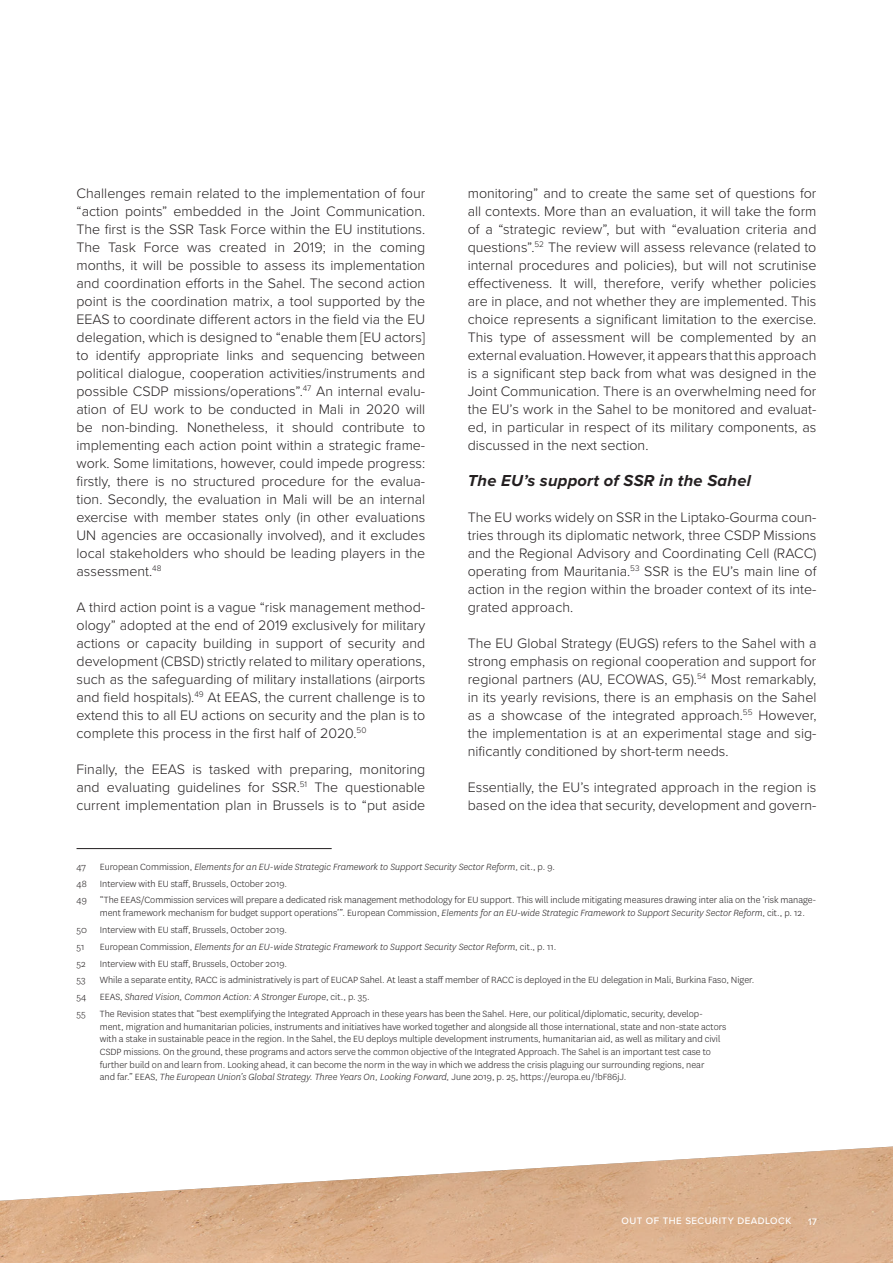
<style>
.page{position:relative;width:893px;height:1263px;background:#fff}
.page>*{position:absolute;margin:0;border:0;box-sizing:border-box;transform-origin:0 0}
.Intertitres{font:italic 700 16.5px "Proxima Nova";letter-spacing:.015em;color:#231f20}
.Texte-indd{font:300 14.25px/18px "Proxima Nova";color:#231f20;text-align:justify}
.NDBP{font:300 10.5px/12.6px "National";color:#231f20}
.NDBP-2{font:italic 300 10.5px "National";color:#231f20}
.t1{font:500 9.75px "Proxima Nova";letter-spacing:.05em;color:#fff}
.s1{font-style:normal}
.s2{font-style:italic}
</style>
<div class="page">
<img style="left:0;top:1146px;width:893px;height:117px">
<hr style="left:77px;top:848px;width:255px;height:1px;background:#231f20">
<p class="Texte-indd" style="left:77px;top:183px;width:350px">Challenges remain related to the implementation of four “action points” embedded in the Joint Communication.<br>The first is the SSR Task Force within the EU institutions.<br>The Task Force was created in 2019; in the coming months, it will be possible to assess its implementation and coordination efforts in the Sahel. The second action point is the coordination matrix, a tool supported by the EEAS to coordinate different actors in the field via the EU delegation, which is designed to “enable them [EU actors] to identify appropriate links and sequencing between political dialogue, cooperation activities/instruments and possible CSDP missions/operations”.<sup>47</sup> An internal evalu&shy;ation of EU work to be conducted in Mali in 2020 will be non-binding. Nonetheless, it should contribute to implementing each action point within a strategic frame&shy;work. Some limitations, however, could impede progress: firstly, there is no structured procedure for the evalua&shy;tion. Secondly, the evaluation in Mali will be an internal exercise with member states only (in other evaluations UN agencies are occasionally involved), and it excludes local stakeholders who should be leading players in the assessment.<sup>48</sup></p>
<p class="Texte-indd" style="left:77px;top:597px;width:350px">A third action point is a vague “risk management method&shy;ology” adopted at the end of 2019 exclusively for military actions or capacity building in support of security and development (CBSD) strictly related to military operations, such as the safeguarding of military installations (airports and field hospitals).<sup>49</sup> At EEAS, the current challenge is to extend this to all EU actions on security and the plan is to complete this process in the first half of 2020.<sup>50</sup></p>
<p class="Texte-indd" style="left:77px;top:759px;width:350px">Finally, the EEAS is tasked with preparing, monitoring and evaluating guidelines for SSR.<sup>51</sup> The questionable current implementation plan in Brussels is to “put aside</p>
<p class="Texte-indd" style="left:468px;top:183px;width:350px">monitoring” and to create the same set of questions for all contexts. More than an evaluation, it will take the form of a “strategic review”, but with “evaluation criteria and questions”.<sup>52</sup> The review will assess relevance (related to internal procedures and policies), but will not scrutinise effectiveness. It will, therefore, verify whether policies are in place, and not whether they are implemented. This choice represents a significant limitation to the exercise.<br>This type of assessment will be complemented by an external evaluation. However, it appears that this approach is a significant step back from what was designed in the Joint Communication. There is an overwhelming need for the EU’s work in the Sahel to be monitored and evaluat&shy;ed, in particular in respect of its military components, as discussed in the next section.</p>
<p class="Intertitres" style="left:468px;top:468px;width:285px">The EU’s support of SSR in the Sahel</p>
<p class="Texte-indd" style="left:468px;top:507px;width:350px">The EU works widely on SSR in the Liptako-Gourma coun&shy;tries through its diplomatic network, three CSDP Missions and the Regional Advisory and Coordinating Cell (RACC) operating from Mauritania.<sup>53</sup> SSR is the EU’s main line of action in the region within the broader context of its inte&shy;grated approach.</p>
<p class="Texte-indd" style="left:468px;top:633px;width:350px">The EU Global Strategy (EUGS) refers to the Sahel with a strong emphasis on regional cooperation and support for regional partners (AU, ECOWAS, G5).<sup>54</sup> Most remarkably, in its yearly revisions, there is an emphasis on the Sahel as a showcase of the integrated approach.<sup>55</sup> However, the implementation is at an experimental stage and sig&shy;nificantly conditioned by short-term needs.</p>
<p class="Texte-indd" style="left:468px;top:777px;width:350px">Essentially, the EU’s integrated approach in the region is based on the idea that security, development and govern-</p>
<p class="NDBP" style="left:77px;top:860px;width:11px">47</p>
<p class="NDBP-2" style="left:100px;top:860px;width:457px"><span class="s1">European Commission,</span> Elements for an EU-wide Strategic Framework to Support Security Sector Reform, <span class="s1">cit., p. 9.</span></p>
<p class="NDBP" style="left:77px;top:877px;width:212px">48 Interview with EU staff, Brussels, October 2019.</p>
<p class="NDBP" style="left:100px;top:893px;width:718px;text-indent:-23px">49 “The EEAS/Commission services will prepare a dedicated risk management methodology for EU support. This will include mitigating measures drawing inter alia on the ‘risk manage&shy;ment framework mechanism for budget support operations’”. European Commission, <span class="s2">Elements for an EU-wide Strategic Framework to Support Security Sector Reform</span>, cit., p. 12.</p>
<p class="NDBP" style="left:77px;top:923px;width:212px">50 Interview with EU staff, Brussels, October 2019.</p>
<p class="NDBP" style="left:77px;top:940px;width:9px">51</p>
<p class="NDBP-2" style="left:100px;top:940px;width:458px"><span class="s1">European Commission,</span> Elements for an EU-wide Strategic Framework to Support Security Sector Reform<span class="s1">, cit., p. 11.</span></p>
<p class="NDBP" style="left:77px;top:957px;width:11px">52</p>
<p class="NDBP" style="left:100px;top:957px;width:189px">Interview with EU staff, Brussels, October 2019.</p>
<p class="NDBP" style="left:77px;top:973px;width:11px">53</p>
<p class="NDBP" style="left:100px;top:973px;width:656px">While a separate entity, RACC is administratively is part of EUCAP Sahel. At least a staff member of RACC is deployed in the EU delegation in Mali, Burkina Faso, Niger.</p>
<p class="NDBP" style="left:77px;top:990px;width:11px">54</p>
<p class="NDBP-2" style="left:100px;top:991px;width:271px"><span class="s1">EEAS,</span> Shared Vision, Common Action: A Stronger Europe<span class="s1">, cit., p. 35.</span></p>
<p class="NDBP" style="left:77px;top:1007px;width:11px">55</p>
<p class="NDBP" style="left:100px;top:1007px;width:628px">The Revision states that “best exemplifying the Integrated Approach in these years has been the Sahel. Here, our political/diplomatic, security, develop&shy;ment, migration and humanitarian policies, instruments and initiatives have worked together and alongside all those international, state and non-state actors with a stake in sustainable peace in the region. In the Sahel, the EU deploys multiple development instruments, humanitarian aid, as well as military and civil CSDP missions. On the ground, these programs and actors serve the common objective of the Integrated Approach. The Sahel is an important test case to further build on and learn from. Looking ahead, it can become the norm in the way in which we address the crisis plaguing our surrounding regions, near<br>and far.” EEAS, <span class="s2">The European Union’s Global Strategy. Three Years On, Looking Forward,</span> June 2019, p. 25, https://europa.eu/!bF86jJ.</p>
<p class="t1" style="left:621px;top:1213px;width:171px">OUT OF THE SECURITY DEADLOCK</p>
<p class="t1" style="left:808px;top:1214px;width:10px">17</p>
</div>
